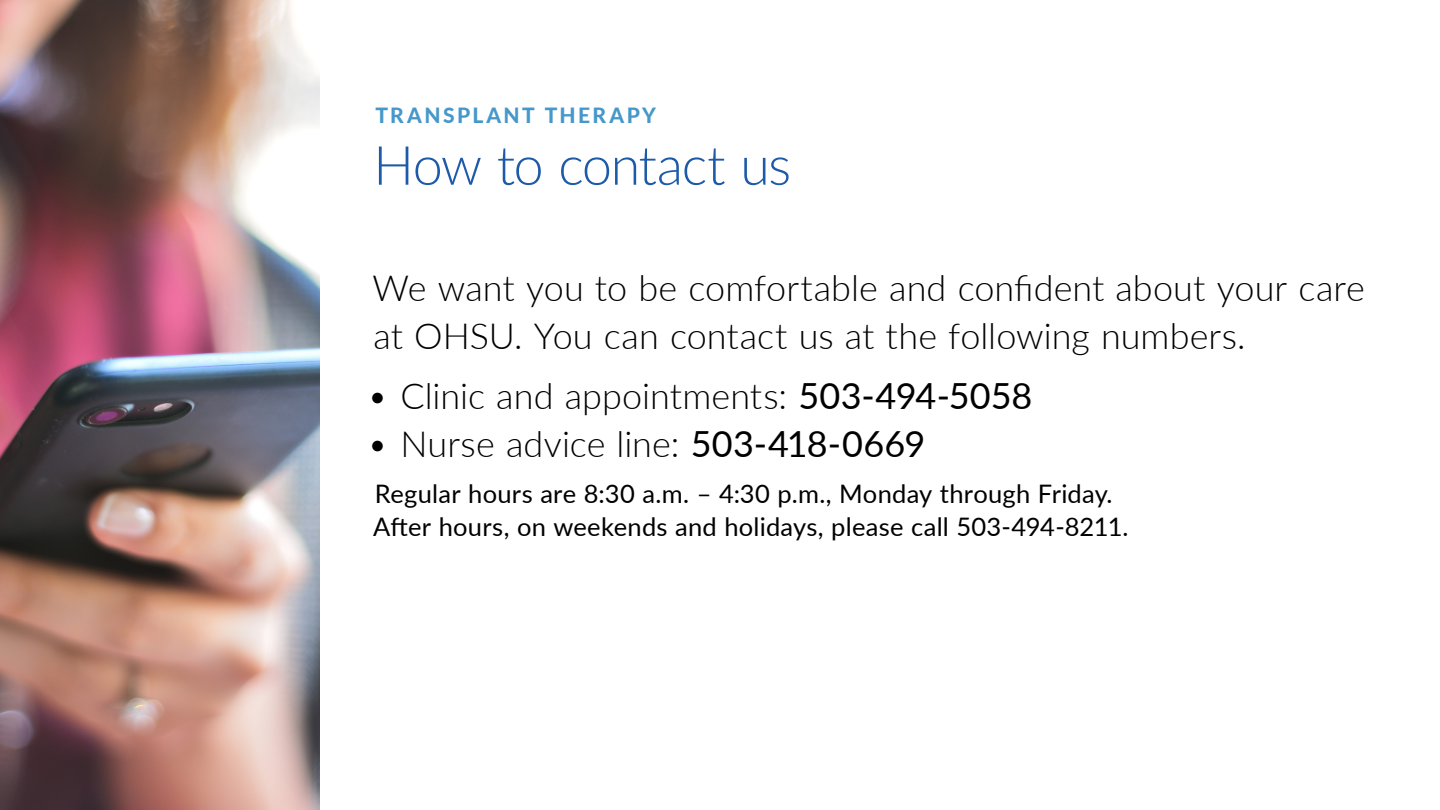
<style>
.page{position:relative;width:1440px;height:810px;background:#fff}
.page>*{position:absolute;margin:0;border:0;box-sizing:border-box;transform-origin:0 0}
.page_head{font:300 54px "Lato";letter-spacing:-.03em;color:#1d5aa9}
.text{font:300 36px/47.2px "Lato";color:#000}
.text-2{font:25.5px/33px "Lato";letter-spacing:.01em;color:#000}
.page_category{font:800 21px "Lato";letter-spacing:.115em;color:#4698ca}
.s1{font-weight:400}
</style>
<div class="page">
<img style="left:0;top:0;width:320px;height:810px">
<p class="page_category" style="left:375px;top:100px;width:282px">TRANSPLANT THERAPY</p>
<p class="page_head" style="left:373px;top:128px;width:419px">How to contact us</p>
<p class="text" style="left:372px;top:264px;width:994px">We want you to be comfortable and confident about your care at OHSU. You can contact us at the following numbers.</p>
<p class="text" style="left:367px;top:372px;width:667px">• Clinic and appointments: <span class="s1">503-494-5058</span></p>
<p class="text" style="left:367px;top:419px;width:560px">• Nurse advice line: <span class="s1">503-418-0669</span></p>
<p class="text-2" style="left:373px;top:476px;width:757px">Regular hours are 8:30 a.m. – 4:30 p.m., Monday through Friday.<br>After hours, on weekends and holidays, please call 503-494-8211.</p>
</div>
